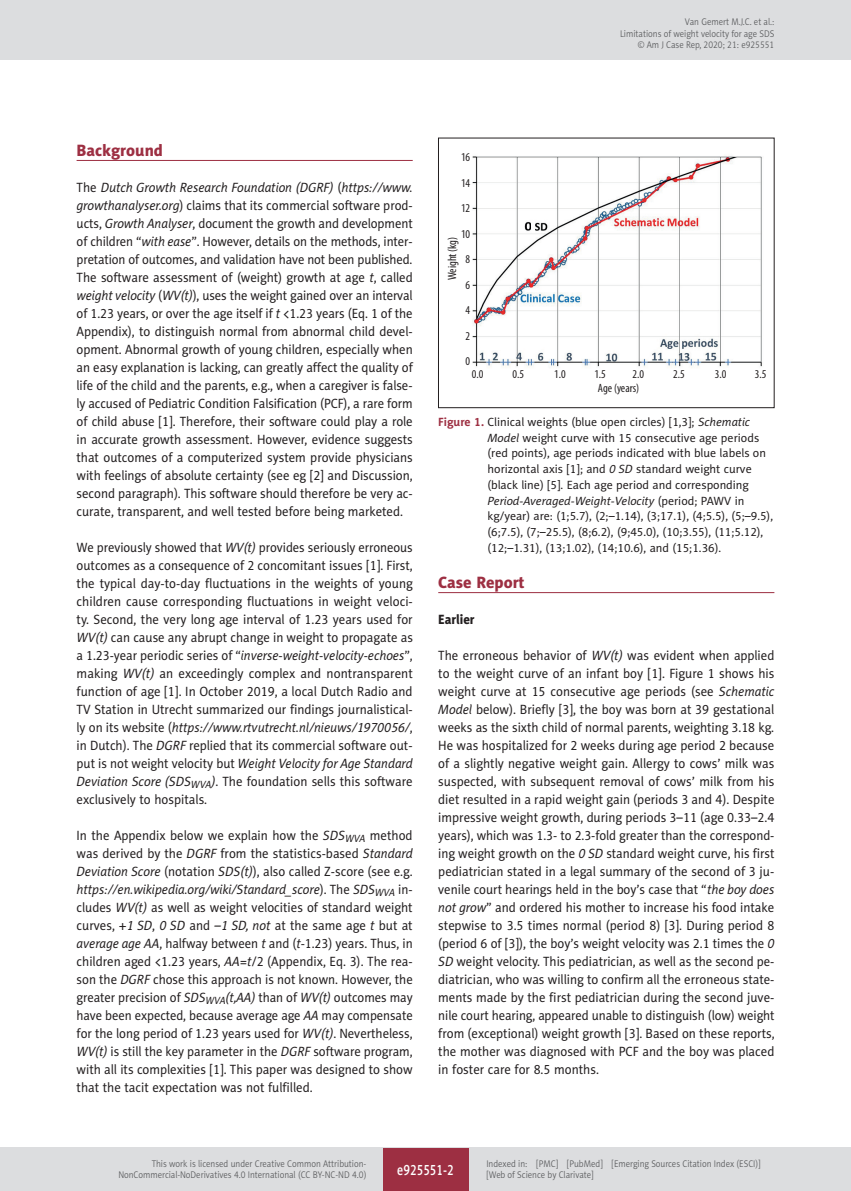
<style>
.page{position:relative;width:851px;height:1191px;background:#fff}
.page>*{position:absolute;margin:0;border:0;box-sizing:border-box;transform-origin:0 0}
.AJCR_Headline_1{font:16.5px "Naomi Sans EFN Heavy";color:#9d2f42}
.AJCR_e-PAGINA{font:15px "Naomi Sans EFN Medium";color:#fff;scale:.8 1}
.AJCR_Body{font:13.5px/18px "Naomi Sans EFN";color:#231f20;text-align:justify;scale:.95 1}
.AJCR_Body-2{font:13.5px/18px "Naomi Sans EFN";color:#231f20;text-align:justify;scale:.94 1}
.AJCR_Headline_2{font:13.5px "Naomi Sans EFN Heavy";color:#231f20;scale:.95 1}
.AJCR_Rycina_tytul{font:12px/15.8px "Naomi Sans EFN";color:#231f20}
.t1{font:condensed 12px/25.5px "Myriad Pro";color:#231f20;text-align:center}
.AJCR_pagina_zywa{font:9.75px/11.2px "Naomi Sans EFN Light";color:#57585a;text-align:right;scale:.9 1}
.AJCR_pagina_sygnatur{font:9.75px "Naomi Sans EFN Light";color:#57585a;scale:.9 1}
.s1{font-style:italic}
.s2{font-weight:700;color:#9d2f42}
</style>
<div class="page">
<hr style="left:77px;top:160px;width:335px;height:1px;background:#9d2f42">
<hr style="left:438px;top:592px;width:336px;height:1px;background:#9d2f42">
<img style="left:472px;top:156px;width:290px;height:212px">
<div style="left:528px;top:221px;width:7px;height:10px;background:#fff"></div>
<svg style="left:524px;top:221px;width:7px;height:11px"></svg>
<div style="left:438px;top:138px;width:336px;height:270px;border:1px solid #231f20"></div>
<div style="left:0;top:0;width:850px;height:60px;background:#dcdddf"></div>
<hr style="left:850px;top:0;width:1px;height:60px;background:#dcdddf">
<div style="left:0;top:1148px;width:850px;height:43px;background:#dcdddf"></div>
<div style="left:383px;top:1147px;width:85px;height:43px;background:#9d2f42"></div>
<p class="AJCR_pagina_zywa" style="left:620px;top:16px;width:173px">Van Gemert M.J.C. et al.:<br>Limitations of weight velocity for age SDS</p>
<p class="AJCR_pagina_sygnatur" style="left:637px;top:39px;width:153px">© Am J Case Rep, 2020; 21: e925551</p>
<p class="AJCR_Headline_1" style="left:77px;top:140px;width:88px">Background</p>
<p class="AJCR_Body" style="left:77px;top:178px;width:355px">The <span class="s1">Dutch Growth Research Foundation (DGRF)</span> (<span class="s1">https://www. growthanalyser.org</span>) claims that its commercial software prod&shy;ucts, <span class="s1">Growth Analyser</span>, document the growth and development of children “<span class="s1">with ease</span>”. However, details on the methods, inter&shy;pretation of outcomes, and validation have not been published.<br>The software assessment of (weight) growth at age <span class="s1">t</span>, called <span class="s1">weight velocity</span> (<span class="s1">WV(t)</span>), uses the weight gained over an interval of 1.23 years, or over the age itself if <span class="s1">t</span> &lt;1.23 years (Eq. 1 of the Appendix), to distinguish normal from abnormal child devel&shy;opment. Abnormal growth of young children, especially when an easy explanation is lacking, can greatly affect the quality of life of the child and the parents, e.g., when a caregiver is false&shy;ly accused of Pediatric Condition Falsification (PCF), a rare form of child abuse [1]. Therefore, their software could play a role in accurate growth assessment. However, evidence suggests that outcomes of a computerized system provide physicians with feelings of absolute certainty (see eg [2] and Discussion, second paragraph). This software should therefore be very ac&shy;curate, transparent, and well tested before being marketed.</p>
<p class="AJCR_Body-2" style="left:77px;top:538px;width:359px">We previously showed that <span class="s1">WV(t)</span> provides seriously erroneous outcomes as a consequence of 2 concomitant issues [1]. First, the typical day-to-day fluctuations in the weights of young children cause corresponding fluctuations in weight veloci&shy;ty. Second, the very long age interval of 1.23 years used for <span class="s1">WV(t)</span> can cause any abrupt change in weight to propagate as a 1.23-year periodic series of “<span class="s1">inverse-weight-velocity-echoes</span>”, making <span class="s1">WV(t)</span> an exceedingly complex and nontransparent function of age [1]. In October 2019, a local Dutch Radio and TV Station in Utrecht summarized our findings journalistical&shy;ly on its website (<span class="s1">https://www.rtvutrecht.nl/nieuws/1970056/</span>, in Dutch). The <span class="s1">DGRF</span> replied that its commercial software out&shy;put is not weight velocity but <span class="s1">Weight Velocity for Age Standard Deviation Score (SDS</span><sub>WVA</sub><span class="s1">)</span>. The foundation sells this software exclusively to hospitals.</p>
<p class="AJCR_Body" style="left:77px;top:826px;width:355px">In the Appendix below we explain how the <span class="s1">SDS</span><sub>WVA</sub> method was derived by the <span class="s1">DGRF</span> from the statistics-based <span class="s1">Standard Deviation Score</span> (notation <span class="s1">SDS(t)</span>), also called Z-score (see e.g. <span class="s1">https://en.wikipedia.org/wiki/Standard_score</span>). The <span class="s1">SDS</span><sub>WVA</sub> in&shy;cludes <span class="s1">WV(t)</span> as well as weight velocities of standard weight curves, +<span class="s1">1 SD</span>, <span class="s1">0 SD</span> and <span class="s1">–1 SD, not</span> at the same age <span class="s1">t</span> but at <span class="s1">average age AA</span>, halfway between <span class="s1">t</span> and (<span class="s1">t</span>-1.23) years. Thus, in children aged &lt;1.23 years, <span class="s1">AA</span>=<span class="s1">t</span>/2 (Appendix, Eq. 3). The rea&shy;son the <span class="s1">DGRF</span> chose this approach is not known. However, the greater precision of <span class="s1">SDS</span><sub>WVA</sub><span class="s1">(t,AA)</span> than of <span class="s1">WV(t)</span> outcomes may have been expected, because average age <span class="s1">AA</span> may compensate for the long period of 1.23 years used for <span class="s1">WV(t)</span>. Nevertheless, <span class="s1">WV(t)</span> is still the key parameter in the <span class="s1">DGRF</span> software program, with all its complexities [1]. This paper was designed to show that the tacit expectation was not fulfilled.</p>
<p class="t1" style="left:461px;top:144px;width:11px">16<br>14<br>12<br>10<br>8<br>6<br>4<br>2<br>0</p>
<p class="t1" style="left:439px;top:280px;width:45px;rotate:-90deg">Weight (kg)</p>
<p class="t1" style="left:472px;top:362px;width:13px">0.0</p>
<p class="t1" style="left:512px;top:362px;width:13px">0.5</p>
<p class="t1" style="left:554px;top:362px;width:13px">1.0</p>
<p class="t1" style="left:594px;top:368px;width:46px;line-height:13.5px;text-align:left">1.5<br>Age (years)</p>
<p class="t1" style="left:632px;top:362px;width:13px">2.0</p>
<p class="t1" style="left:673px;top:362px;width:13px">2.5</p>
<p class="t1" style="left:714px;top:362px;width:13px">3.0</p>
<p class="t1" style="left:754px;top:362px;width:13px">3.5</p>
<p class="AJCR_Rycina_tytul" style="left:487px;top:414px;width:287px;text-indent:-49px"><span class="s2">Figure 1.</span> Clinical weights (blue open circles) [1,3]; <span class="s1">Schematic Model</span> weight curve with 15 consecutive age periods (red points), age periods indicated with blue labels on horizontal axis [1]; and <span class="s1">0 SD</span> standard weight curve (black line) [5]. Each age period and corresponding <span class="s1">Period-Averaged-Weight-Velocity</span> (period; PAWV in kg/year) are: (1;5.7), (2;–1.14), (3;17.1), (4;5.5), (5;–9.5), (6;7.5), (7;–25.5), (8;6.2), (9;45.0), (10;3.55), (11;5.12), (12;–1.31), (13;1.02), (14;10.6), and (15;1.36).</p>
<p class="AJCR_Headline_1" style="left:438px;top:572px;width:88px">Case Report</p>
<p class="AJCR_Headline_2" style="left:438px;top:611px;width:40px">Earlier</p>
<p class="AJCR_Body" style="left:438px;top:646px;width:355px">The erroneous behavior of <span class="s1">WV(t)</span> was evident when applied to the weight curve of an infant boy [1]. Figure 1 shows his weight curve at 15 consecutive age periods (see <span class="s1">Schematic Model</span> below). Briefly [3], the boy was born at 39 gestational weeks as the sixth child of normal parents, weighting 3.18 kg.<br>He was hospitalized for 2 weeks during age period 2 because of a slightly negative weight gain. Allergy to cows’ milk was suspected, with subsequent removal of cows’ milk from his diet resulted in a rapid weight gain (periods 3 and 4). Despite impressive weight growth, during periods 3–11 (age 0.33–2.4 years), which was 1.3- to 2.3-fold greater than the correspond&shy;ing weight growth on the <span class="s1">0 SD</span> standard weight curve, his first pediatrician stated in a legal summary of the second of 3 ju&shy;venile court hearings held in the boy’s case that “<span class="s1">the boy does not grow</span>” and ordered his mother to increase his food intake stepwise to 3.5 times normal (period 8) [3]. During period 8 (period 6 of [3]), the boy’s weight velocity was 2.1 times the <span class="s1">0<br>SD</span> weight velocity. This pediatrician, as well as the second pe&shy;diatrician, who was willing to confirm all the erroneous state&shy;ments made by the first pediatrician during the second juve&shy;nile court hearing, appeared unable to distinguish (low) weight from (exceptional) weight growth [3]. Based on these reports, the mother was diagnosed with PCF and the boy was placed in foster care for 8.5 months.</p>
<p class="AJCR_pagina_zywa" style="left:118px;top:1158px;width:277px">This work is licensed under Creative Common Attribution-<br>NonCommercial-NoDerivatives 4.0 International (CC BY-NC-ND 4.0)</p>
<p class="AJCR_e-PAGINA" style="left:397px;top:1160px;width:72px">e925551-2</p>
<p class="AJCR_pagina_zywa" style="left:486px;top:1158px;width:306px;text-align:left">Indexed in: [PMC] [PubMed] [Emerging Sources Citation Index (ESCI)] [Web of Science by Clarivate]</p>
</div>
